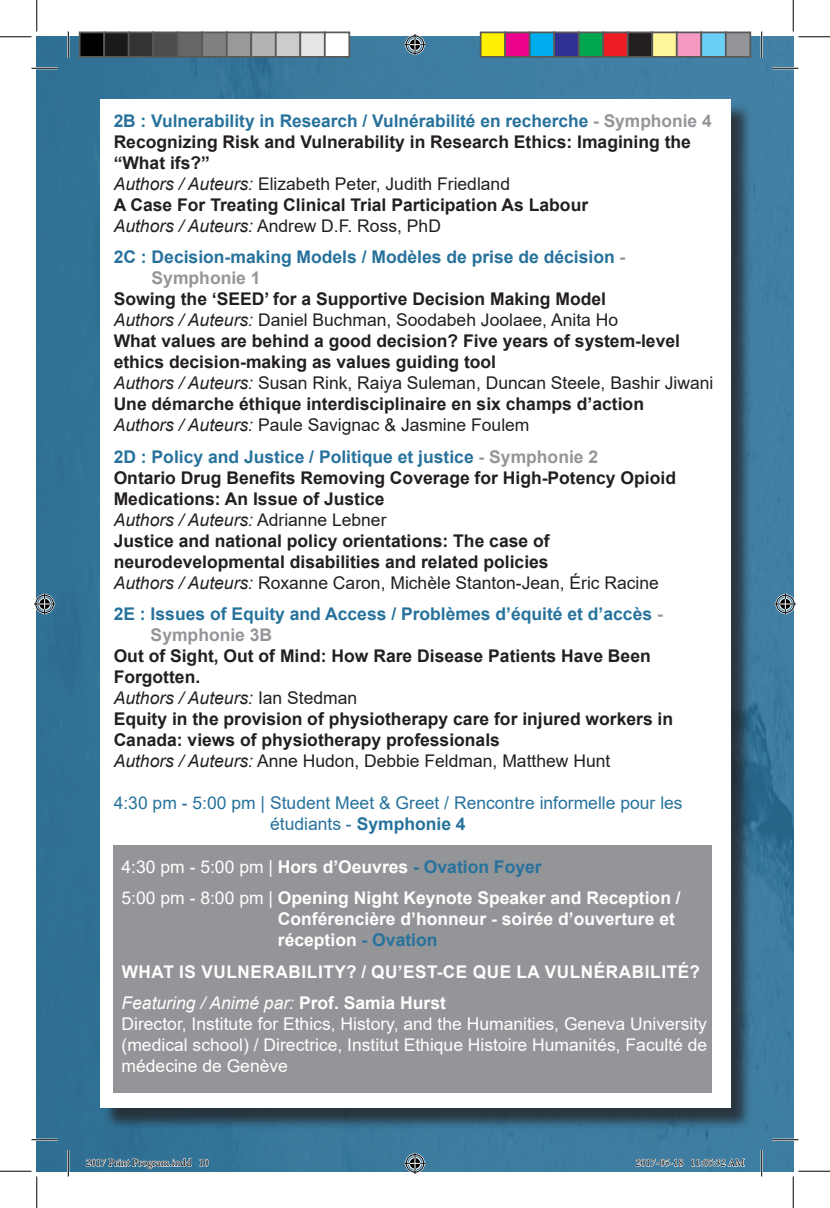
<style>
.page{position:relative;width:830px;height:1208px;background:#fff}
.page>*{position:absolute;margin:0;border:0;box-sizing:border-box;transform-origin:0 0}
.t1{font:700 17.5px/21px "Arial";color:#231f20}
.t2{font:700 17.5px/31.5px "Arial";color:#fff}
.t3{font:17.5px/21px "Arial";color:#fff}
.t4{font:700 17.5px/21px "Arial";color:#27729c}
.t5{font:17.5px/21px "Arial";color:#27729c}
.t6{font:10.5px "Minion Pro";color:#000}
.s1{color:#27729c}
.s2{color:#939598}
.s3{font-weight:400;font-style:italic}
.s4{font-weight:400}
.s5{font-weight:700}
.s6{font-style:italic}
</style>
<div class="page">
<img style="left:37px;top:37px;width:756px;height:1134px">
<div style="left:102px;top:102px;width:650px;height:1028px;background:#231f20;opacity:.75"></div>
<div style="left:100px;top:100px;width:630px;height:1008px;background:#fff"></div>
<div style="left:114px;top:845px;width:598px;height:247px;background:#939598"></div>
<hr style="left:32px;top:67px;width:26px;height:2px;background:#fff">
<hr style="left:772px;top:67px;width:26px;height:2px;background:#fff">
<hr style="left:32px;top:1138px;width:26px;height:2px;background:#fff">
<hr style="left:772px;top:1138px;width:26px;height:2px;background:#fff">
<hr style="left:67px;top:32px;width:2px;height:26px;background:#fff">
<hr style="left:67px;top:1150px;width:2px;height:26px;background:#fff">
<hr style="left:760px;top:32px;width:2px;height:26px;background:#fff">
<hr style="left:760px;top:1150px;width:2px;height:26px;background:#fff">
<svg style="left:32px;top:68px;width:26px;height:1px"></svg>
<svg style="left:772px;top:68px;width:26px;height:1px"></svg>
<svg style="left:32px;top:1139px;width:26px;height:1px"></svg>
<svg style="left:772px;top:1139px;width:26px;height:1px"></svg>
<svg style="left:68px;top:32px;width:1px;height:26px"></svg>
<svg style="left:68px;top:1150px;width:1px;height:26px"></svg>
<svg style="left:761px;top:32px;width:1px;height:26px"></svg>
<svg style="left:761px;top:1150px;width:1px;height:26px"></svg>
<hr style="left:0;top:36px;width:32px;height:1px;background:#000">
<hr style="left:798px;top:36px;width:32px;height:1px;background:#000">
<hr style="left:0;top:1170px;width:32px;height:1px;background:#000">
<hr style="left:798px;top:1170px;width:32px;height:1px;background:#000">
<hr style="left:36px;top:0;width:1px;height:32px;background:#000">
<hr style="left:36px;top:1176px;width:1px;height:32px;background:#000">
<hr style="left:792px;top:0;width:1px;height:32px;background:#000">
<hr style="left:792px;top:1176px;width:1px;height:32px;background:#000">
<svg style="left:404px;top:34px;width:21px;height:21px"></svg>
<svg style="left:404px;top:1152px;width:21px;height:21px"></svg>
<svg style="left:34px;top:593px;width:21px;height:21px"></svg>
<svg style="left:774px;top:593px;width:21px;height:21px"></svg>
<div style="left:80px;top:32px;width:24px;height:25px;background:#000"></div>
<div style="left:79px;top:32px;width:26px;height:26px;border:2px solid #595959"></div>
<div style="left:104px;top:32px;width:25px;height:25px;background:#1a1a1a"></div>
<div style="left:103px;top:32px;width:27px;height:26px;border:2px solid #595959"></div>
<div style="left:129px;top:32px;width:24px;height:25px;background:#333"></div>
<div style="left:128px;top:32px;width:26px;height:26px;border:2px solid #595959"></div>
<div style="left:153px;top:32px;width:25px;height:25px;background:#4d4d4d"></div>
<div style="left:152px;top:32px;width:26px;height:26px;border:2px solid #595959"></div>
<div style="left:178px;top:32px;width:24px;height:25px;background:#666"></div>
<div style="left:177px;top:32px;width:26px;height:26px;border:2px solid #595959"></div>
<div style="left:202px;top:32px;width:25px;height:25px;background:#808080"></div>
<div style="left:201px;top:32px;width:27px;height:26px;border:2px solid #595959"></div>
<div style="left:227px;top:32px;width:24px;height:25px;background:#999"></div>
<div style="left:226px;top:32px;width:26px;height:26px;border:2px solid #595959"></div>
<div style="left:251px;top:32px;width:25px;height:25px;background:#b3b3b3"></div>
<div style="left:250px;top:32px;width:26px;height:26px;border:2px solid #595959"></div>
<div style="left:276px;top:32px;width:24px;height:25px;background:#ccc"></div>
<div style="left:275px;top:32px;width:26px;height:26px;border:2px solid #595959"></div>
<div style="left:300px;top:32px;width:25px;height:25px;background:#e6e6e6"></div>
<div style="left:299px;top:32px;width:27px;height:26px;border:2px solid #595959"></div>
<div style="left:325px;top:32px;width:24px;height:25px;background:#fff"></div>
<div style="left:324px;top:32px;width:26px;height:26px;border:2px solid #595959"></div>
<div style="left:480px;top:32px;width:25px;height:25px;background:#fff101"></div>
<div style="left:480px;top:32px;width:26px;height:26px;border:2px solid #595959"></div>
<div style="left:505px;top:32px;width:24px;height:25px;background:#ed028c"></div>
<div style="left:504px;top:32px;width:26px;height:26px;border:2px solid #595959"></div>
<div style="left:529px;top:32px;width:25px;height:25px;background:#00aeef"></div>
<div style="left:528px;top:32px;width:27px;height:26px;border:2px solid #595959"></div>
<div style="left:554px;top:32px;width:24px;height:25px;background:#2e3092"></div>
<div style="left:553px;top:32px;width:26px;height:26px;border:2px solid #595959"></div>
<div style="left:578px;top:32px;width:25px;height:25px;background:#00a54f"></div>
<div style="left:578px;top:32px;width:26px;height:26px;border:2px solid #595959"></div>
<div style="left:603px;top:32px;width:24px;height:25px;background:#ee1d23"></div>
<div style="left:602px;top:32px;width:26px;height:26px;border:2px solid #595959"></div>
<div style="left:627px;top:32px;width:25px;height:25px;background:#231f20"></div>
<div style="left:626px;top:32px;width:27px;height:26px;border:2px solid #595959"></div>
<div style="left:652px;top:32px;width:24px;height:25px;background:#fff79a"></div>
<div style="left:651px;top:32px;width:26px;height:26px;border:2px solid #595959"></div>
<div style="left:676px;top:32px;width:25px;height:25px;background:#f499c2"></div>
<div style="left:676px;top:32px;width:26px;height:26px;border:2px solid #595959"></div>
<div style="left:701px;top:32px;width:24px;height:25px;background:#6bcff6"></div>
<div style="left:700px;top:32px;width:26px;height:26px;border:2px solid #595959"></div>
<div style="left:725px;top:32px;width:25px;height:25px;background:#939598"></div>
<div style="left:724px;top:32px;width:27px;height:26px;border:2px solid #595959"></div>
<svg style="left:85px;top:1157px;width:107px;height:12px"></svg>
<div style="left:204px;top:1158px;width:5px;height:8px;border:1px solid #fff;border-radius:50%"></div>
<svg style="left:199px;top:1158px;width:9px;height:8px"></svg>
<svg style="left:635px;top:1158px;width:48px;height:8px"></svg>
<svg style="left:691px;top:1103px;width:54px;height:69px;background:#507d98"></svg>
<p class="t1" style="left:114px;top:110px;width:599px"><span class="s1">2B : Vulnerability in Research / Vulnérabilité en recherche</span> <span class="s2">- Symphonie 4<br></span>Recognizing Risk and Vulnerability in Research Ethics: Imagining the “What ifs?”<br><span class="s3">Authors / Auteurs:</span> <span class="s4">Elizabeth Peter, Judith Friedland<br></span>A Case For Treating Clinical Trial Participation As Labour<br><span class="s3">Authors / Auteurs:</span> <span class="s4">Andrew D.F. Ross, PhD</span></p>
<p class="t4" style="left:152px;top:247px;width:475px;text-indent:-38px">2C : Decision-making Models / Modèles de prise de décision <span class="s2">-<br>Symphonie 1</span></p>
<p class="t1" style="left:114px;top:289px;width:601px">Sowing the ‘SEED’ for a Supportive Decision Making Model<br><span class="s3">Authors / Auteurs:</span> <span class="s4">Daniel Buchman, Soodabeh Joolaee, Anita Ho<br></span>What values are behind a good decision? Five years of system-level ethics decision-making as values guiding tool<br><span class="s3">Authors / Auteurs:</span> <span class="s4">Susan Rink, Raiya Suleman, Duncan Steele, Bashir Jiwani </span>Une démarche éthique interdisciplinaire en six champs d’action<br><span class="s3">Authors / Auteurs:</span> <span class="s4">Paule Savignac &amp; Jasmine Foulem</span></p>
<p class="t1" style="left:114px;top:446px;width:564px"><span class="s1">2D : Policy and Justice / Politique et justice</span> <span class="s2">- Symphonie 2<br></span>Ontario Drug Benefits Removing Coverage for High-Potency Opioid Medications: An Issue of Justice<br><span class="s3">Authors / Auteurs:</span> <span class="s4">Adrianne Lebner<br></span>Justice and national policy orientations: The case of neurodevelopmental disabilities and related policies<br><span class="s3">Authors / Auteurs:</span> <span class="s4">Roxanne Caron, Michèle Stanton-Jean, Éric Racine</span></p>
<p class="t4" style="left:151px;top:604px;width:513px;text-indent:-37px">2E : Issues of Equity and Access / Problèmes d’équité et d’accès <span class="s2">-<br>Symphonie 3B</span></p>
<p class="t1" style="left:114px;top:646px;width:561px">Out of Sight, Out of Mind: How Rare Disease Patients Have Been Forgotten.<br><span class="s3">Authors / Auteurs:</span> <span class="s4">Ian Stedman<br></span>Equity in the provision of physiotherapy care for injured workers in Canada: views of physiotherapy professionals<br><span class="s3">Authors / Auteurs:</span> <span class="s4">Anne Hudon, Debbie Feldman, Matthew Hunt</span></p>
<p class="t5" style="left:270px;top:792px;width:414px;text-indent:-156px">4:30 pm - 5:00 pm | Student Meet &amp; Greet / Rencontre informelle pour les étudiants - <span class="s5">Symphonie 4</span></p>
<p class="t2" style="left:121px;top:850px;width:560px"><span class="s4">4:30 pm - 5:00 pm |</span> Hors d’Oeuvres <span class="s1">- Ovation Foyer<br></span><span class="s4">5:00 pm - 8:00 pm |</span> Opening Night Keynote Speaker and Reception /</p>
<p class="t2" style="left:278px;top:908px;width:398px;line-height:21px">Conférencière d’honneur - soirée d’ouverture et réception <span class="s1">- Ovation</span></p>
<p class="t2" style="left:122px;top:955px;width:29px">What</p>
<p class="t2" style="left:179px;top:955px;width:35px">is vulnerability</p>
<p class="t2" style="left:346px;top:955px;width:69px">? / Qu’est</p>
<p class="t2" style="left:437px;top:955px;width:50px">-ce que</p>
<p class="t2" style="left:516px;top:955px;width:41px">la vulnérabilité</p>
<p class="t2" style="left:689px;top:955px;width:12px">?</p>
<p class="t3" style="left:121px;top:992px;width:587px"><span class="s6">Featuring / Animé par:</span> <span class="s5">Prof. Samia Hurst<br></span>Director, Institute for Ethics, History, and the Humanities, Geneva University (medical school) / Directrice, Institut Ethique Histoire Humanités, Faculté de médecine de Genève</p>
<p class="t6" style="left:86px;top:1155px;width:124px">2017 Print Program.indd 10</p>
<p class="t6" style="left:635px;top:1155px;width:110px">2017-05-18 11:05:32 AM</p>
</div>
